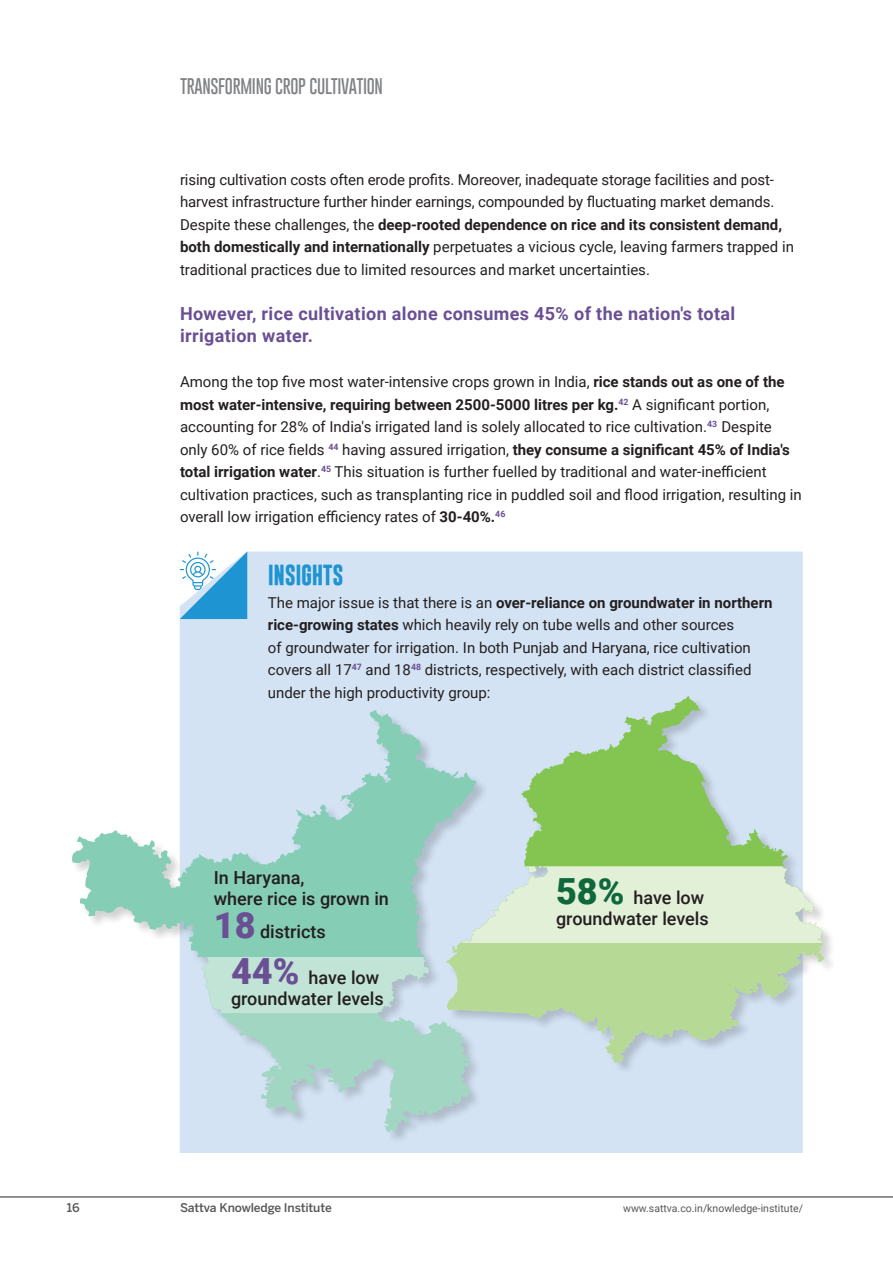
<style>
.page{position:relative;width:893px;height:1263px;background:#fff}
.page>*{position:absolute;margin:0;border:0;box-sizing:border-box;transform-origin:0 0}
.t1{font:700 21px "Gobold";letter-spacing:-.02em;color:#1e94d2}
.Body_Text{font:500 18px/21px "Roboto";color:#231f20}
.Highlight_02{font:700 18px/22.5px "Roboto";letter-spacing:.02em;color:#6a4f94}
.t2{font:100 16.5px "Gobold";letter-spacing:-.02em;color:#808285}
.Body_Text-2{font:15px/22.5px "Roboto";color:#231f20}
.t3{font:500 12px "Benton Sans";letter-spacing:-.01em;color:#57585a}
.t4{font:10.5px "Roboto";color:#57585a}
.s1{font-weight:700}
.s2{font-weight:900;font-size:36px;color:#6a4f94}
.s3{font-weight:900;font-size:36px;color:#0e683c}
</style>
<div class="page">
<hr style="left:0;top:1197px;width:893px;height:1px;background:#231f20">
<div style="left:180px;top:551px;width:623px;height:602px;background:#d3e3f4"></div>
<div style="left:72px;top:710px;width:417px;height:434px;background:#231f20;opacity:.2"></div>
<svg style="left:72px;top:709px;width:405px;height:424px"></svg>
<div style="left:447px;top:696px;width:390px;height:379px;background:#231f20;opacity:.2"></div>
<svg style="left:446px;top:696px;width:378px;height:170px;background:#b6d8b7"></svg>
<svg style="left:446px;top:866px;width:378px;height:77px;background:#e0eddc"></svg>
<svg style="left:446px;top:943px;width:378px;height:120px;background:#c1dbba"></svg>
<svg style="left:180px;top:551px;width:67px;height:68px"></svg>
<p class="t3" style="left:67px;top:1200px;width:14px">16</p>
<p class="t2" style="left:180px;top:76px;width:205px">TRANSFORMING CROP CULTIVATION</p>
<p class="Body_Text-2" style="left:180px;top:167px;width:596px">rising cultivation costs often erode profits. Moreover, inadequate storage facilities and post&shy;harvest infrastructure further hinder earnings, compounded by fluctuating market demands.</p>
<p class="Body_Text-2" style="left:180px;top:212px;width:615px">Despite these challenges, the <span class="s1">deep-rooted dependence on rice and its consistent demand, both domestically and internationally</span> perpetuates a vicious cycle, leaving farmers trapped in traditional practices due to limited resources and market uncertainties.</p>
<p class="Highlight_02" style="left:180px;top:301px;width:557px">However, rice cultivation alone consumes 45% of the nation's total irrigation water.</p>
<p class="Body_Text-2" style="left:180px;top:370px;width:623px">Among the top five most water-intensive crops grown in India, <span class="s1">rice stands out as one of the most water-intensive, requiring between 2500-5000 litres per kg.</span><sup>42</sup> A significant portion, accounting for 28% of India's irrigated land is solely allocated to rice cultivation.<sup>43</sup> Despite only 60% of rice fields <sup>44</sup> having assured irrigation, <span class="s1">they consume a significant 45% of India's total irrigation water</span>.<sup>45</sup> This situation is further fuelled by traditional and water-inefficient cultivation practices, such as transplanting rice in puddled soil and flood irrigation, resulting in overall low irrigation efficiency rates of <span class="s1">30-40%.</span><sup>46</sup></p>
<p class="t1" style="left:268px;top:561px;width:77px">INSIGHTS</p>
<p class="Body_Text-2" style="left:268px;top:591px;width:506px">The major issue is that there is an <span class="s1">over-reliance on groundwater in northern rice-growing states</span> which heavily rely on tube wells and other sources<br>of groundwater for irrigation. In both Punjab and Haryana, rice cultivation covers all 17<sup>47</sup> and 18<sup>48</sup> districts, respectively, with each district classified under the high productivity group:</p>
<p class="Body_Text" style="left:214px;top:866px;width:92px">In Haryana,</p>
<p class="Body_Text" style="left:214px;top:887px;width:177px">where rice is grown in</p>
<p class="Body_Text" style="left:214px;top:920px;width:113px"><span class="s2">18</span> districts</p>
<p class="Body_Text" style="left:231px;top:967px;width:154px"><span class="s2">44%</span> have low groundwater levels</p>
<p class="Body_Text" style="left:556px;top:886px;width:154px"><span class="s3">58%</span> have low groundwater levels</p>
<p class="t3" style="left:180px;top:1200px;width:153px">Sattva Knowledge Institute</p>
<p class="t4" style="left:623px;top:1201px;width:181px">www.sattva.co.in/knowledge-institute/</p>
</div>
